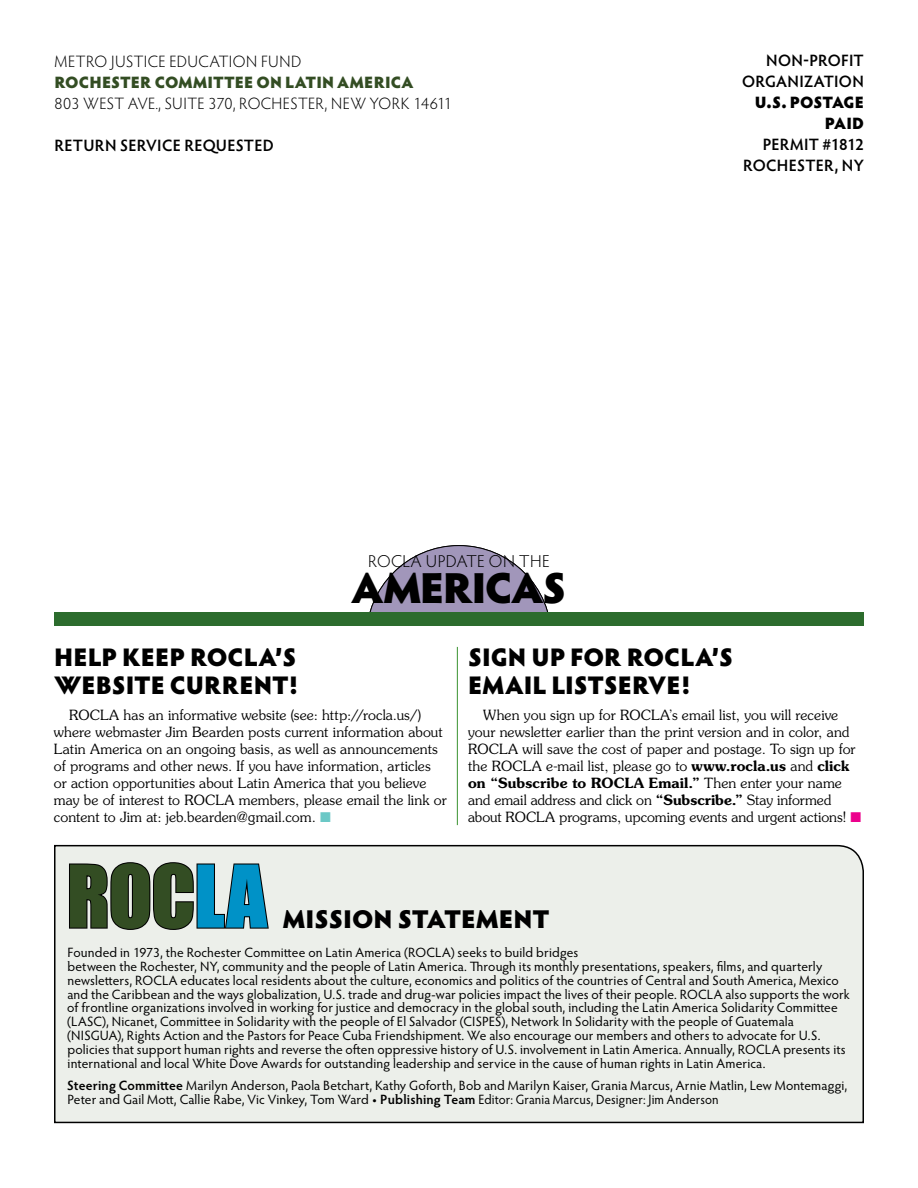
<style>
.page{position:relative;width:918px;height:1188px;background:#fff}
.page>*{position:absolute;margin:0;border:0;box-sizing:border-box;transform-origin:0 0}
.t1{font:79.8px "Impact";letter-spacing:-.015em;color:#334d23}
.t2{font:900 43.5px "Hypatia Sans Pro";letter-spacing:-.035em;color:#000}
.t3{font:900 25.8px "Hypatia Sans Pro";color:#000}
.t4{font:900 25.5px/28.5px "Hypatia Sans Pro";letter-spacing:.005em;color:#000}
.t5{font:300 17.25px "Hypatia Sans Pro";letter-spacing:.025em;color:#000}
.t6{font:300 16.5px "Hypatia Sans Pro";letter-spacing:.025em;color:#000}
.t7{font:600 16.5px/21px "Hypatia Sans Pro";letter-spacing:.02em;color:#000;text-align:right}
.t8{font:900 16.5px "Hypatia Sans Pro";letter-spacing:.01em;color:#334d23}
.t9{font:900 16.5px/21px "Hypatia Sans Pro";letter-spacing:-.005em;color:#000;text-align:right}
.t10{font:300 14.1px/17px "Souvenir";letter-spacing:.005em;color:#000}
.t11{font:13.5px/13.8px "Hypatia Sans Pro";letter-spacing:.01em;color:#000}
.s1{color:#6bc8c6}
.s2{font-weight:600}
.s3{color:#ec008c}
.s4{color:#0092c7}
</style>
<div class="page">
<div style="left:366px;top:546px;width:185px;height:185px;background:#a196ba;border-radius:50%"></div>
<div style="left:338px;top:620px;width:239px;height:129px;background:#fff"></div>
<div style="left:54px;top:612px;width:810px;height:13px;background:#2c6c2d"></div>
<hr style="left:457px;top:647px;width:1px;height:178px;background:#509e47">
<div style="left:54px;top:844px;width:810px;height:280px;background:#ecefea"></div>
<svg style="left:68px;top:859px;width:202px;height:72px;background:#bfc2be"></svg>
<p class="t6" style="left:55px;top:51px;width:248px">METRO JUSTICE EDUCATION FUND</p>
<p class="t8" style="left:54px;top:70px;width:361px">ROCHESTER COMMITTEE ON LATIN AMERICA</p>
<p class="t6" style="left:55px;top:93px;width:399px">803 WEST AVE., SUITE 370, ROCHESTER, NEW YORK 14611</p>
<p class="t7" style="left:55px;top:134px;width:221px">RETURN SERVICE REQUESTED</p>
<p class="t5" style="left:368px;top:550px;width:183px">ROCLA UPDATE ON THE</p>
<h2 class="t2" style="left:351px;top:556px;width:217px">AMERICAS</h2>
<p class="t7" style="left:742px;top:49px;width:123px">NON-PROFIT<br>ORGANIZATION</p>
<p class="t9" style="left:755px;top:91px;width:111px">U.S. POSTAGE<br>PAID</p>
<p class="t7" style="left:743px;top:133px;width:122px">PERMIT #1812<br>ROCHESTER, NY</p>
<h3 class="t4" style="left:54px;top:641px;width:246px">HELP KEEP ROCLA’S<br>WEBSITE CURRENT!</h3>
<p class="t10" style="left:54px;top:706px;width:394px;text-indent:15px">ROCLA has an informative website (see: http://rocla.us/) where webmaster Jim Bearden posts current information about Latin America on an ongoing basis, as well as announcements of programs and other news. If you have information, articles or action opportunities about Latin America that you believe may be of interest to ROCLA members, please email the link or content to Jim at: jeb.bearden@gmail.com. <span class="s1">■</span></p>
<h3 class="t4" style="left:468px;top:641px;width:267px">SIGN UP FOR ROCLA’S<br>EMAIL LISTSERVE!</h3>
<p class="t10" style="left:468px;top:706px;width:395px;text-indent:15px">When you sign up for ROCLA’s email list, you will receive your newsletter earlier than the print version and in color, and ROCLA will save the cost of paper and postage. To sign up for the ROCLA e-mail list, please go to <span class="s2">www.rocla.us</span> and <span class="s2">click on “Subscribe to ROCLA Email.”</span> Then enter your name and email address and click on <span class="s2">“Subscribe.”</span> Stay informed about ROCLA programs, upcoming events and urgent actions! <span class="s3">■</span></p>
<h1 class="t1" style="left:67px;top:847px;width:202px">ROC<span class="s4">LA</span></h1>
<h3 class="t3" style="left:283px;top:900px;width:268px">MISSION STATEMENT</h3>
<p class="t11" style="left:67px;top:945px;width:784px">Founded in 1973, the Rochester Committee on Latin America (ROCLA) seeks to build bridges<br>between the Rochester, NY, community and the people of Latin America. Through its monthly presentations, speakers, films, and quarterly newsletters, ROCLA educates local residents about the culture, economics and politics of the countries of Central and South America, Mexico and the Caribbean and the ways globalization, U.S. trade and drug-war policies impact the lives of their people. ROCLA also supports the work of frontline organizations involved in working for justice and democracy in the global south, including the Latin America Solidarity Committee (LASC), Nicanet, Committee in Solidarity with the people of El Salvador (CISPES), Network In Solidarity with the people of Guatemala (NISGUA), Rights Action and the Pastors for Peace Cuba Friendshipment. We also encourage our members and others to advocate for U.S. policies that support human rights and reverse the often oppressive history of U.S. involvement in Latin America. Annually, ROCLA presents its international and local White Dove Awards for outstanding leadership and service in the cause of human rights in Latin America.</p>
<p class="t11" style="left:67px;top:1078px;width:782px"><span class="s2">Steering Committee</span> Marilyn Anderson, Paola Betchart, Kathy Goforth, Bob and Marilyn Kaiser, Grania Marcus, Arnie Matlin, Lew Montemaggi,<br>Peter and Gail Mott, Callie Rabe, Vic Vinkey, Tom Ward <span class="s2">• Publishing Team</span> Editor: Grania Marcus, Designer: Jim Anderson</p>
</div>
